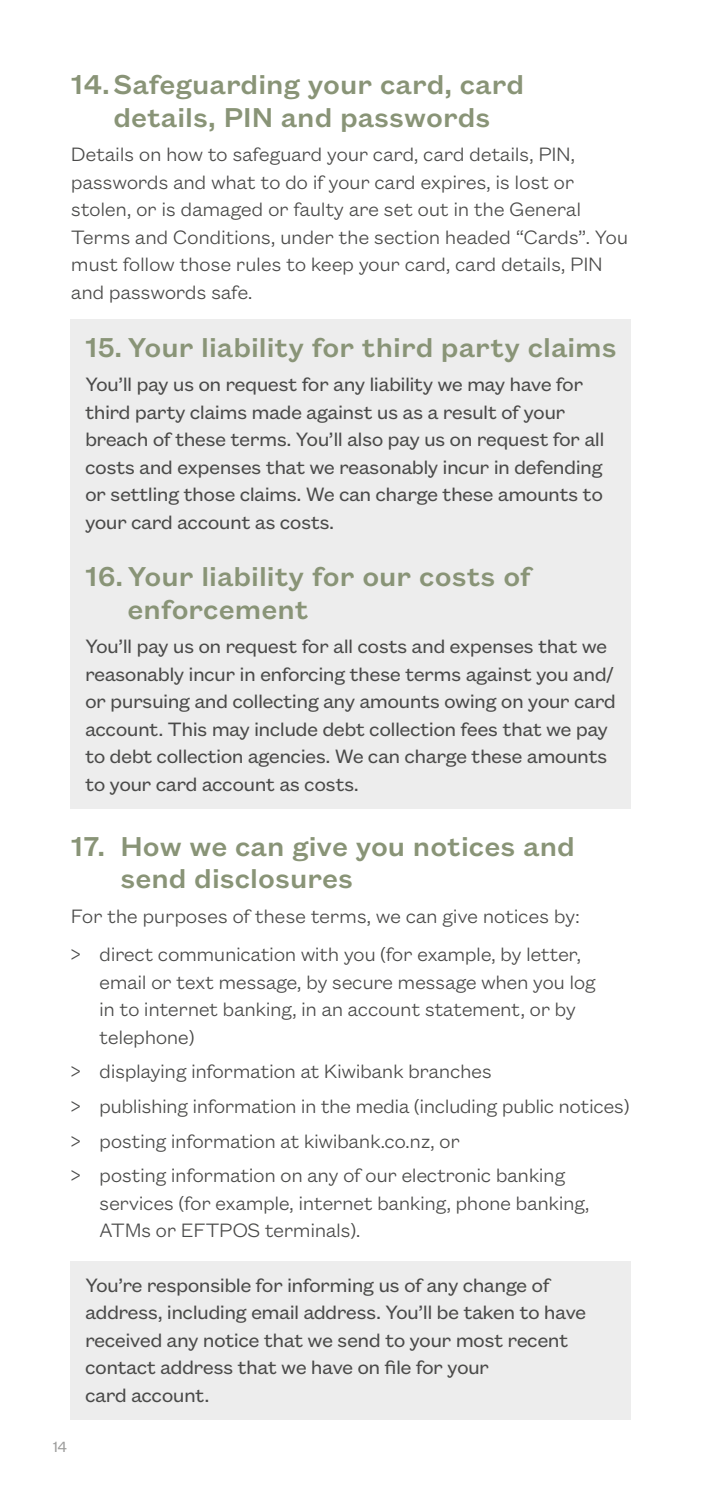
<style>
.page{position:relative;width:702px;height:1489px;background:#fff}
.page>*{position:absolute;margin:0;border:0;box-sizing:border-box;transform-origin:0 0}
.t1{font:500 30px/32.5px "Founders Grotesk Text";color:#899477}
.t2{font:21.25px/27.5px "Founders Grotesk Text";letter-spacing:-.03em;color:#4a4a49}
.t3{font:300 21.25px/27.5px "Founders Grotesk Text";letter-spacing:-.025em;color:#4a4a49}
.t4{font:16.25px "Founders Grotesk";color:#9d9d9c}
</style>
<div class="page">
<div style="left:71px;top:319px;width:560px;height:489px;background:#ededed"></div>
<div style="left:71px;top:1261px;width:560px;height:158px;background:#ededed"></div>
<h1 class="t1" style="left:71px;top:66px;width:454px;text-align:center">14.Safeguarding your card, card details, PIN and passwords</h1>
<p class="t3" style="left:71px;top:139px;width:559px">Details on how to safeguard your card, card details, PIN, passwords and what to do if your card expires, is lost or stolen, or is damaged or faulty are set out in the General Terms and Conditions, under the section headed “Cards”. You must follow those rules to keep your card, card details, PIN and passwords safe.</p>
<h1 class="t1" style="left:85px;top:329px;width:533px">15. Your liability for third party claims</h1>
<p class="t2" style="left:85px;top:369px;width:521px">You’ll pay us on request for any liability we may have for third party claims made against us as a result of your breach of these terms. You’ll also pay us on request for all costs and expenses that we reasonably incur in defending or settling those claims. We can charge these amounts to your card account as costs.</p>
<h1 class="t1" style="left:128px;top:558px;width:405px;text-indent:-43px">16.Your liability for our costs of enforcement</h1>
<p class="t2" style="left:85px;top:631px;width:532px">You’ll pay us on request for all costs and expenses that we reasonably incur in enforcing these terms against you and/ or pursuing and collecting any amounts owing on your card account. This may include debt collection fees that we pay to debt collection agencies. We can charge these amounts to your card account as costs.</p>
<h1 class="t1" style="left:120px;top:828px;width:456px;text-indent:-50px">17. How we can give you notices and send disclosures</h1>
<p class="t3" style="left:71px;top:895px;width:512px;line-height:38px">For the purposes of these terms, we can give notices by: &gt; direct communication with you (for example, by letter,</p>
<p class="t3" style="left:99px;top:966px;width:498px">email or text message, by secure message when you log in to internet banking, in an account statement, or by telephone)</p>
<p class="t3" style="left:71px;top:1052px;width:560px;line-height:34.5px">&gt; displaying information at Kiwibank branches<br>&gt; publishing information in the media (including public notices) &gt; posting information at kiwibank.co.nz, or<br>&gt; posting information on any of our electronic banking</p>
<p class="t3" style="left:99px;top:1187px;width:492px">services (for example, internet banking, phone banking,<br>ATMs or EFTPOS terminals).</p>
<p class="t2" style="left:85px;top:1269px;width:502px">You’re responsible for informing us of any change of address, including email address. You’ll be taken to have received any notice that we send to your most recent contact address that we have on file for your<br>card account.</p>
<p class="t4" style="left:53px;top:1436px;width:15px">14</p>
</div>
